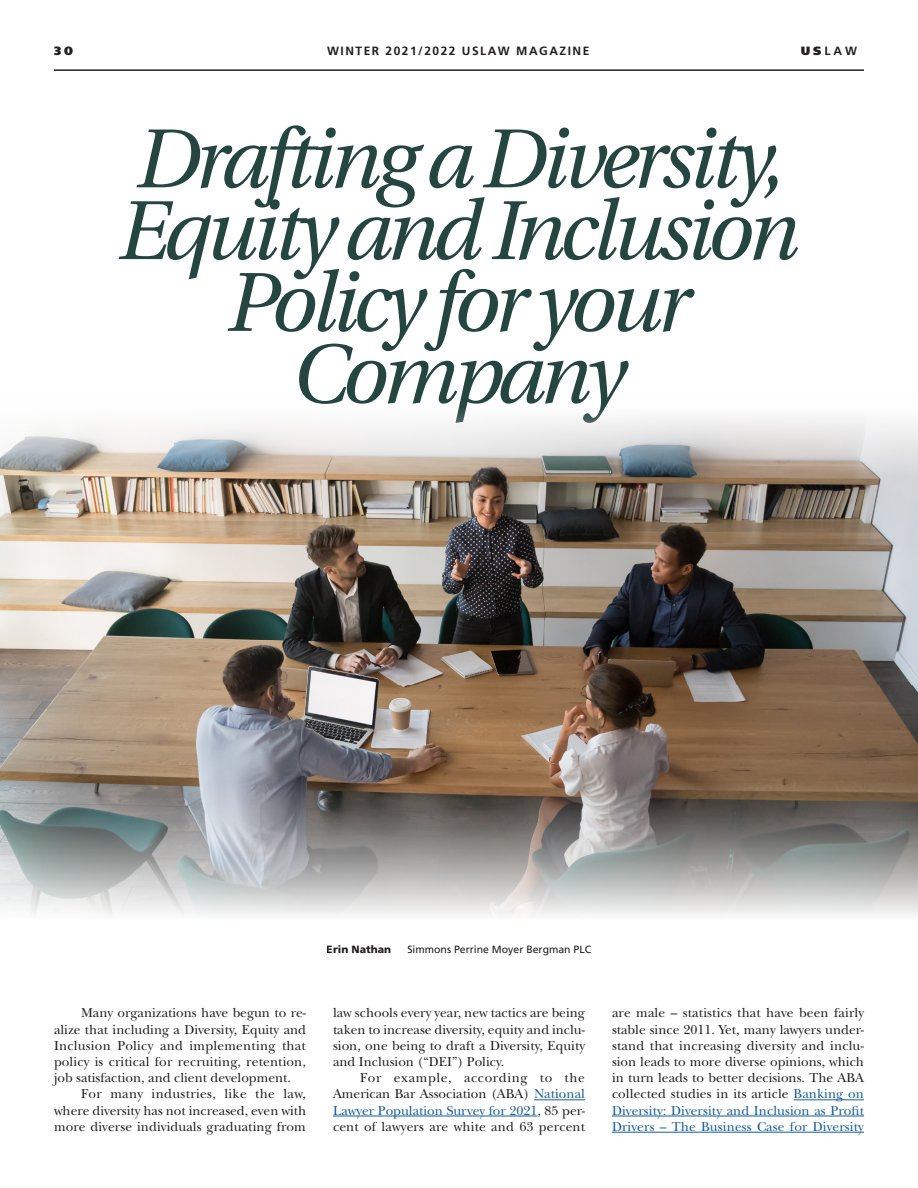
<style>
.page{position:relative;width:918px;height:1188px;background:#fff}
.page>*{position:absolute;margin:0;border:0;box-sizing:border-box;transform-origin:0 0}
.HEADLINE_UTOPIA_LARG{font:italic 83.55px/71.8px "Utopia";letter-spacing:-.06em;color:#254540;text-align:center}
.BODY{font:13.5px/16.2px "New Baskerville";letter-spacing:.005em;color:#231f20;text-align:justify}
.t1{font:700 12px "Frutiger";letter-spacing:.125em;color:#231f20}
.t2{font:900 12px "Frutiger";color:#231f20}
.t3{font:10.5px "Frutiger";color:#231f20}
.t4{font:900 10.5px "Frutiger";color:#231f20}
.s1{font-weight:900}
.s2{color:#175d9e}
</style>
<div class="page">
<hr style="left:54px;top:69px;width:810px;height:2px;background:#231f20">
<hr style="left:534px;top:1099px;width:51px;height:1px;background:#175d9e">
<hr style="left:333px;top:1116px;width:205px;height:1px;background:#175d9e">
<hr style="left:794px;top:1099px;width:70px;height:1px;background:#175d9e">
<hr style="left:612px;top:1116px;width:252px;height:1px;background:#175d9e">
<hr style="left:612px;top:1132px;width:252px;height:1px;background:#175d9e">
<img style="left:0;top:417px;width:918px;height:268px">
<img style="left:0;top:685px;width:918px;height:230px">
<p class="t2" style="left:54px;top:43px;width:20px">30</p>
<p class="t1" style="left:327px;top:44px;width:264px">WINTER 2021/2022 USLAW MAGAZINE</p>
<p class="t1" style="left:801px;top:44px;width:58px"><span class="s1">US</span>LAW</p>
<p class="HEADLINE_UTOPIA_LARG" style="left:118px;top:125px;width:683px">Drafting a Diversity,<br>Equity and Inclusion<br>Policy for your<br>Company</p>
<p class="BODY" style="left:54px;top:1005px;width:254px;text-indent:27px">Many organizations have begun to re&shy;alize that including a Diversity, Equity and Inclusion Policy and implementing that policy is critical for recruiting, retention, job satisfaction, and client development.</p>
<p class="BODY" style="left:54px;top:1086px;width:254px;text-indent:27px">For many industries, like the law, where diversity has not increased, even with more diverse individuals graduating from</p>
<p class="t4" style="left:327px;top:943px;width:66px">Erin Nathan</p>
<p class="t3" style="left:407px;top:943px;width:185px">Simmons Perrine Moyer Bergman PLC</p>
<p class="BODY" style="left:333px;top:1005px;width:254px">law schools every year, new tactics are being taken to increase diversity, equity and inclu&shy;sion, one being to draft a Diversity, Equity and Inclusion (“DEI”) Policy.</p>
<p class="BODY" style="left:333px;top:1070px;width:254px;text-indent:27px">For example, according to the American Bar Association (ABA) <span class="s2">National Lawyer Population Survey for 2021</span>, 85 per&shy;cent of lawyers are white and 63 percent</p>
<p class="BODY" style="left:612px;top:1005px;width:254px">are male – statistics that have been fairly stable since 2011. Yet, many lawyers under&shy;stand that increasing diversity and inclu&shy;sion leads to more diverse opinions, which in turn leads to better decisions. The ABA collected studies in its article <span class="s2">Banking on Diversity: Diversity and Inclusion as Profit Drivers – The Business Case for Diversity</span></p>
</div>
